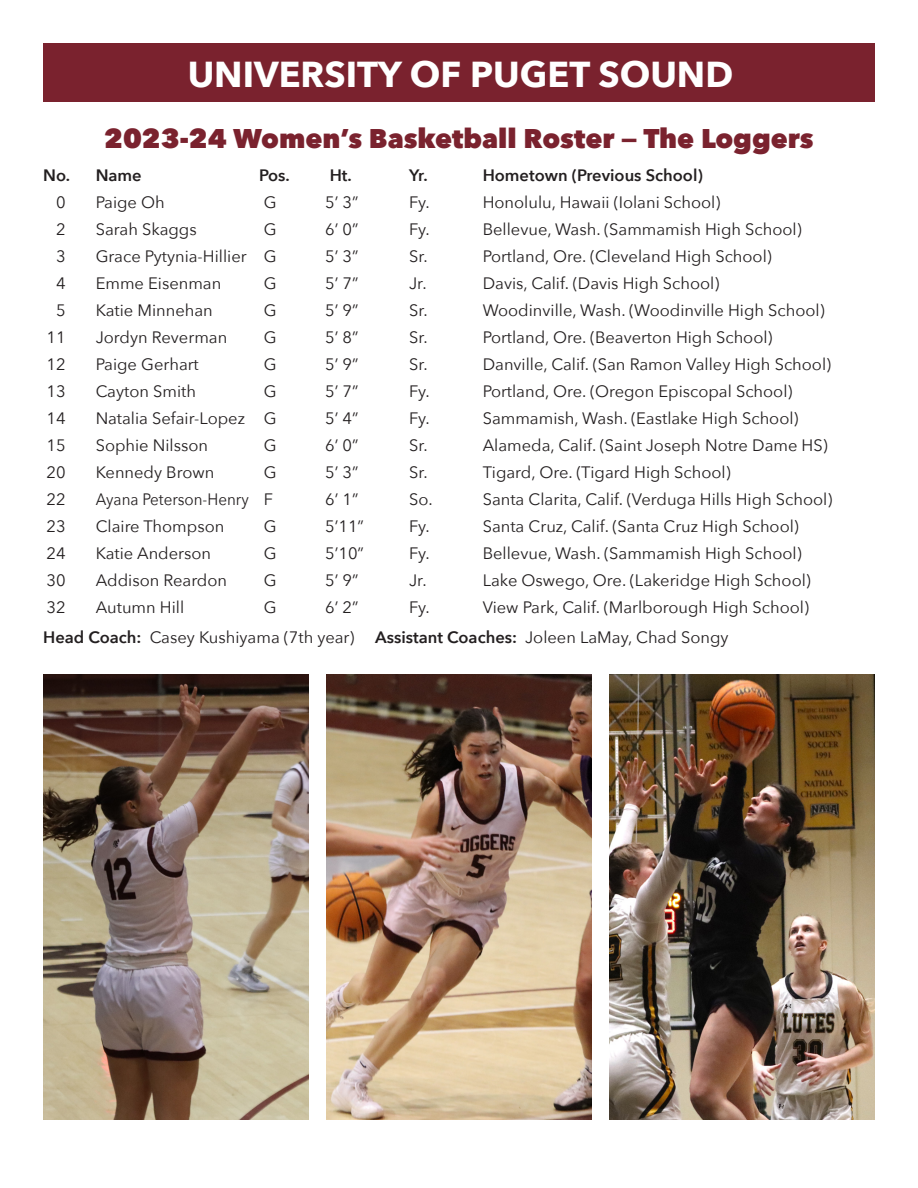
<style>
.page{position:relative;width:918px;height:1188px;background:#fff}
.page>*{position:absolute;margin:0;border:0;box-sizing:border-box;transform-origin:0 0}
.t1{font:700 36px "Avenir Next";color:#fff}
.t2{font:800 27px "Avenir Next";color:#7a222e}
.t3{font:16.5px "Avenir Next";color:#231f20}
.t4{font:600 16.5px "Avenir Next";color:#231f20}
.t5{font:16.5px "Avenir Next";color:#231f20;scale:.92 1}
.s1{font-weight:600}
</style>
<div class="page">
<div style="left:43px;top:43px;width:832px;height:59px;background:#7a222e"></div>
<img style="left:610px;top:674px;width:265px;height:446px">
<img style="left:43px;top:674px;width:265px;height:446px">
<img style="left:326px;top:674px;width:266px;height:446px">
<p class="t1" style="left:188px;top:43px;width:547px">UNIVERSITY OF PUGET SOUND</p>
<p class="t2" style="left:104px;top:122px;width:711px">2023-24 Women’s Basketball Roster — The Loggers</p>
<p class="t4" style="left:43px;top:161px;width:100px">No. Name</p>
<p class="t4" style="left:259px;top:161px;width:32px">Pos.</p>
<p class="t4" style="left:330px;top:161px;width:24px">Ht.</p>
<p class="t4" style="left:409px;top:161px;width:20px">Yr.</p>
<p class="t4" style="left:483px;top:161px;width:222px">Hometown (Previous School)</p>
<p class="t3" style="left:56px;top:188px;width:11px">0</p>
<p class="t3" style="left:96px;top:188px;width:71px">Paige Oh</p>
<p class="t3" style="left:264px;top:188px;width:14px">G</p>
<p class="t3" style="left:325px;top:188px;width:35px">5’ 3”</p>
<p class="t3" style="left:409px;top:188px;width:22px">Fy.</p>
<p class="t3" style="left:483px;top:188px;width:239px">Honolulu, Hawaii (Iolani School)</p>
<p class="t3" style="left:56px;top:215px;width:11px">2</p>
<p class="t3" style="left:96px;top:215px;width:103px">Sarah Skaggs</p>
<p class="t3" style="left:264px;top:215px;width:14px">G</p>
<p class="t3" style="left:325px;top:215px;width:35px">6’ 0”</p>
<p class="t3" style="left:409px;top:215px;width:22px">Fy.</p>
<p class="t3" style="left:483px;top:215px;width:320px">Bellevue, Wash. (Sammamish High School)</p>
<p class="t3" style="left:56px;top:242px;width:11px">3</p>
<p class="t3" style="left:96px;top:242px;width:182px">Grace Pytynia-Hillier G</p>
<p class="t3" style="left:325px;top:242px;width:35px">5’ 3”</p>
<p class="t3" style="left:409px;top:242px;width:20px">Sr.</p>
<p class="t3" style="left:483px;top:242px;width:291px">Portland, Ore. (Cleveland High School)</p>
<p class="t3" style="left:56px;top:269px;width:11px">4</p>
<p class="t3" style="left:96px;top:269px;width:127px">Emme Eisenman</p>
<p class="t3" style="left:264px;top:269px;width:14px">G</p>
<p class="t3" style="left:325px;top:269px;width:35px">5’ 7”</p>
<p class="t3" style="left:409px;top:269px;width:19px">Jr.</p>
<p class="t3" style="left:483px;top:269px;width:238px">Davis, Calif. (Davis High School)</p>
<p class="t3" style="left:56px;top:296px;width:11px">5</p>
<p class="t3" style="left:96px;top:296px;width:119px">Katie Minnehan</p>
<p class="t3" style="left:264px;top:296px;width:14px">G</p>
<p class="t3" style="left:325px;top:296px;width:35px">5’ 9”</p>
<p class="t3" style="left:409px;top:296px;width:20px">Sr.</p>
<p class="t3" style="left:483px;top:296px;width:344px">Woodinville, Wash. (Woodinville High School)</p>
<p class="t3" style="left:47px;top:323px;width:21px">11</p>
<p class="t3" style="left:96px;top:323px;width:133px">Jordyn Reverman</p>
<p class="t3" style="left:264px;top:323px;width:14px">G</p>
<p class="t3" style="left:325px;top:323px;width:35px">5’ 8”</p>
<p class="t3" style="left:409px;top:323px;width:20px">Sr.</p>
<p class="t3" style="left:483px;top:323px;width:291px">Portland, Ore. (Beaverton High School)</p>
<p class="t3" style="left:47px;top:350px;width:21px">12</p>
<p class="t3" style="left:96px;top:350px;width:105px">Paige Gerhart</p>
<p class="t3" style="left:264px;top:350px;width:14px">G</p>
<p class="t3" style="left:325px;top:350px;width:35px">5’ 9”</p>
<p class="t3" style="left:409px;top:350px;width:20px">Sr.</p>
<p class="t3" style="left:483px;top:350px;width:350px">Danville, Calif. (San Ramon Valley High School)</p>
<p class="t3" style="left:47px;top:377px;width:21px">13</p>
<p class="t3" style="left:96px;top:377px;width:102px">Cayton Smith</p>
<p class="t3" style="left:264px;top:377px;width:14px">G</p>
<p class="t3" style="left:325px;top:377px;width:35px">5’ 7”</p>
<p class="t3" style="left:409px;top:377px;width:22px">Fy.</p>
<p class="t3" style="left:483px;top:377px;width:311px">Portland, Ore. (Oregon Episcopal School)</p>
<p class="t3" style="left:47px;top:404px;width:21px">14</p>
<p class="t3" style="left:96px;top:404px;width:182px">Natalia Sefair-Lopez G</p>
<p class="t3" style="left:325px;top:404px;width:35px">5’ 4”</p>
<p class="t3" style="left:409px;top:404px;width:22px">Fy.</p>
<p class="t3" style="left:483px;top:404px;width:317px">Sammamish, Wash. (Eastlake High School)</p>
<p class="t3" style="left:47px;top:431px;width:21px">15</p>
<p class="t3" style="left:96px;top:431px;width:114px">Sophie Nilsson</p>
<p class="t3" style="left:264px;top:431px;width:14px">G</p>
<p class="t3" style="left:325px;top:431px;width:35px">6’ 0”</p>
<p class="t3" style="left:409px;top:431px;width:20px">Sr.</p>
<p class="t3" style="left:483px;top:431px;width:347px">Alameda, Calif. (Saint Joseph Notre Dame HS)</p>
<p class="t3" style="left:47px;top:458px;width:21px">20</p>
<p class="t3" style="left:96px;top:458px;width:120px">Kennedy Brown</p>
<p class="t3" style="left:264px;top:458px;width:14px">G</p>
<p class="t3" style="left:325px;top:458px;width:35px">5’ 3”</p>
<p class="t3" style="left:409px;top:458px;width:20px">Sr.</p>
<p class="t3" style="left:483px;top:458px;width:250px">Tigard, Ore. (Tigard High School)</p>
<p class="t3" style="left:47px;top:485px;width:21px">22</p>
<p class="t5" style="left:96px;top:485px;width:194px">Ayana Peterson-Henry F</p>
<p class="t3" style="left:325px;top:485px;width:35px">6’ 1”</p>
<p class="t3" style="left:409px;top:485px;width:25px">So.</p>
<p class="t3" style="left:483px;top:485px;width:351px">Santa Clarita, Calif. (Verduga Hills High School)</p>
<p class="t3" style="left:47px;top:512px;width:21px">23</p>
<p class="t3" style="left:96px;top:512px;width:130px">Claire Thompson</p>
<p class="t3" style="left:264px;top:512px;width:14px">G</p>
<p class="t3" style="left:325px;top:512px;width:40px">5’11”</p>
<p class="t3" style="left:409px;top:512px;width:22px">Fy.</p>
<p class="t3" style="left:483px;top:512px;width:318px">Santa Cruz, Calif. (Santa Cruz High School)</p>
<p class="t3" style="left:47px;top:539px;width:21px">24</p>
<p class="t3" style="left:96px;top:539px;width:117px">Katie Anderson</p>
<p class="t3" style="left:264px;top:539px;width:14px">G</p>
<p class="t3" style="left:325px;top:539px;width:40px">5’10”</p>
<p class="t3" style="left:409px;top:539px;width:22px">Fy.</p>
<p class="t3" style="left:483px;top:539px;width:320px">Bellevue, Wash. (Sammamish High School)</p>
<p class="t3" style="left:47px;top:566px;width:21px">30</p>
<p class="t3" style="left:96px;top:566px;width:133px">Addison Reardon</p>
<p class="t3" style="left:264px;top:566px;width:14px">G</p>
<p class="t3" style="left:325px;top:566px;width:35px">5’ 9”</p>
<p class="t3" style="left:409px;top:566px;width:19px">Jr.</p>
<p class="t3" style="left:483px;top:566px;width:330px">Lake Oswego, Ore. (Lakeridge High School)</p>
<p class="t3" style="left:47px;top:593px;width:21px">32</p>
<p class="t3" style="left:96px;top:593px;width:90px">Autumn Hill</p>
<p class="t3" style="left:264px;top:593px;width:14px">G</p>
<p class="t3" style="left:325px;top:593px;width:35px">6’ 2”</p>
<p class="t3" style="left:409px;top:593px;width:22px">Fy.</p>
<p class="t3" style="left:483px;top:593px;width:328px">View Park, Calif. (Marlborough High School)</p>
<p class="t3" style="left:43px;top:623px;width:313px"><span class="s1">Head Coach:</span> Casey Kushiyama (7th year)</p>
<p class="t3" style="left:375px;top:623px;width:355px"><span class="s1">Assistant Coaches:</span> Joleen LaMay, Chad Songy</p>
</div>
